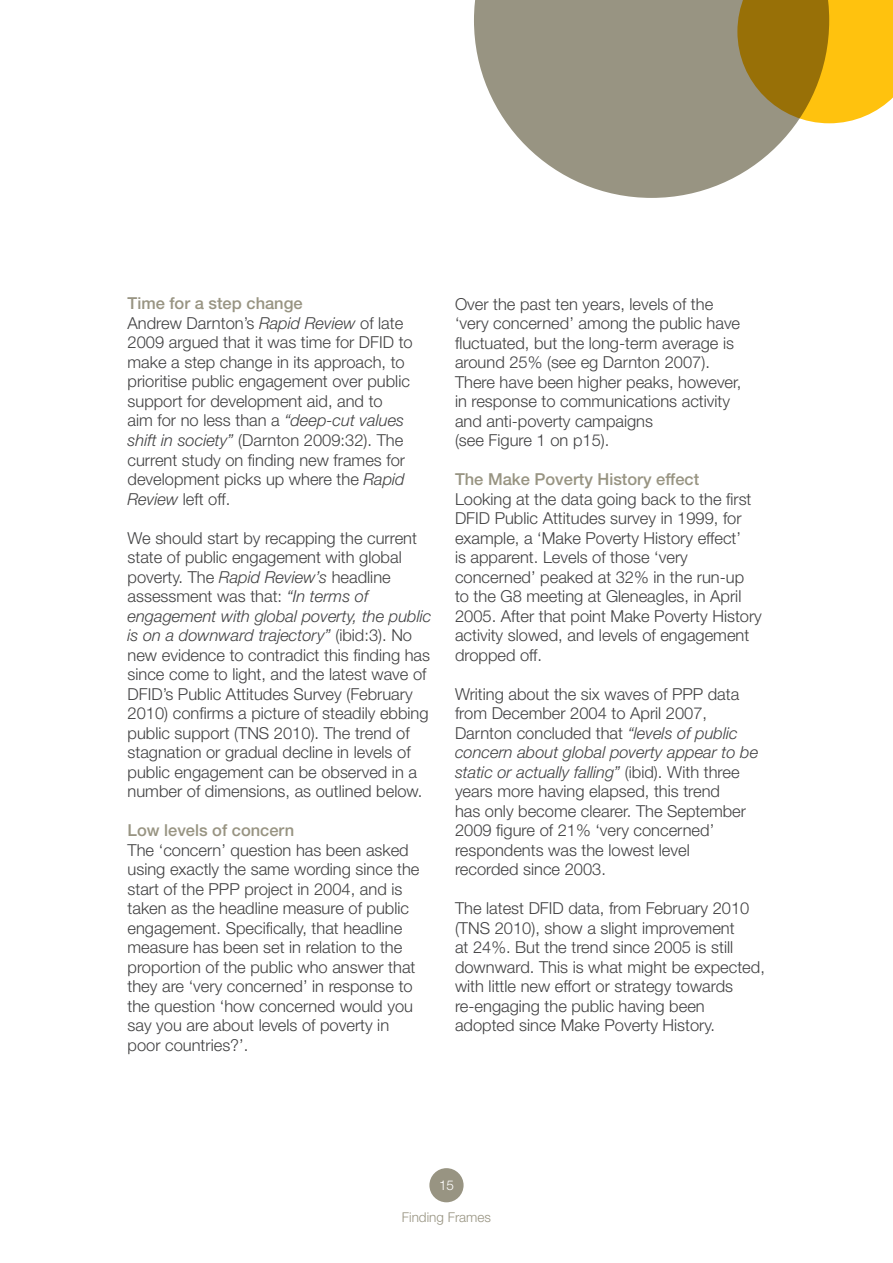
<style>
.page{position:relative;width:893px;height:1263px;background:#fff}
.page>*{position:absolute;margin:0;border:0;box-sizing:border-box;transform-origin:0 0}
.t1{font:300 16.5px/19.5px "Helvetica Neue LT Std";color:#414142}
.t2{font:500 16.5px "Helvetica Neue LT Std";color:#989482}
.t3{font:300 13.5px "Helvetica Neue LT Std";color:#989482}
.t4{font:300 13.5px "Helvetica Neue LT Std";color:#fff}
.s1{font-weight:500;color:#989482}
.s2{font-style:italic}
</style>
<div class="page">
<div style="left:429px;top:1168px;width:35px;height:34px;background:#989482;border-radius:50%"></div>
<svg style="left:474px;top:0;width:355px;height:198px;fill:#989482"></svg>
<svg style="left:737px;top:0;width:156px;height:123px"></svg>
<p class="t1" style="left:128px;top:293px;width:287px"><span class="s1">Time for a step change<br></span>Andrew Darnton’s <span class="s2">Rapid Review</span> of late 2009 argued that it was time for DFID to make a step change in its approach, to prioritise public engagement over public support for development aid, and to<br>aim for no less than a <span class="s2">“deep-cut values shift in society”</span> (Darnton 2009:32). The current study on finding new frames for development picks up where the <span class="s2">Rapid Review</span> left off.</p>
<p class="t1" style="left:128px;top:527px;width:305px">We should start by recapping the current state of public engagement with global poverty. The <span class="s2">Rapid Review’s</span> headline assessment was that: <span class="s2">“In terms of engagement with global poverty, the public is on a downward trajectory”</span> (ibid:3). No new evidence to contradict this finding has since come to light, and the latest wave of DFID’s Public Attitudes Survey (February 2010) confirms a picture of steadily ebbing public support (TNS 2010). The trend of stagnation or gradual decline in levels of public engagement can be observed in a number of dimensions, as outlined below.</p>
<p class="t2" style="left:128px;top:820px;width:168px">Low levels of concern</p>
<p class="t1" style="left:128px;top:840px;width:293px">The ‘concern’ question has been asked using exactly the same wording since the start of the PPP project in 2004, and is taken as the headline measure of public engagement. Specifically, that headline measure has been set in relation to the proportion of the public who answer that they are ‘very concerned’ in response to the question ‘how concerned would you say you are about levels of poverty in poor countries?’.</p>
<p class="t1" style="left:455px;top:294px;width:288px">Over the past ten years, levels of the ‘very concerned’ among the public have fluctuated, but the long-term average is around 25% (see eg Darnton 2007).<br>There have been higher peaks, however, in response to communications activity and anti-poverty campaigns<br>(see Figure 1 on p15).</p>
<p class="t2" style="left:455px;top:469px;width:246px">The Make Poverty History effect</p>
<p class="t1" style="left:455px;top:489px;width:308px">Looking at the data going back to the first DFID Public Attitudes survey in 1999, for example, a ‘Make Poverty History effect’<br>is apparent. Levels of those ‘very concerned’ peaked at 32% in the run-up to the G8 meeting at Gleneagles, in April 2005. After that point Make Poverty History activity slowed, and levels of engagement dropped off.</p>
<p class="t1" style="left:455px;top:684px;width:305px">Writing about the six waves of PPP data from December 2004 to April 2007, Darnton concluded that <span class="s2">“levels of public concern about global poverty appear to be static or actually falling”</span> (ibid). With three years more having elapsed, this trend<br>has only become clearer. The September 2009 figure of 21% ‘very concerned’ respondents was the lowest level<br>recorded since 2003.</p>
<p class="t1" style="left:455px;top:898px;width:311px">The latest DFID data, from February 2010 (TNS 2010), show a slight improvement<br>at 24%. But the trend since 2005 is still downward. This is what might be expected, with little new effort or strategy towards re-engaging the public having been adopted since Make Poverty History.</p>
<p class="t4" style="left:439px;top:1177px;width:16px">15</p>
<p class="t3" style="left:402px;top:1208px;width:91px">Finding Frames</p>
</div>
